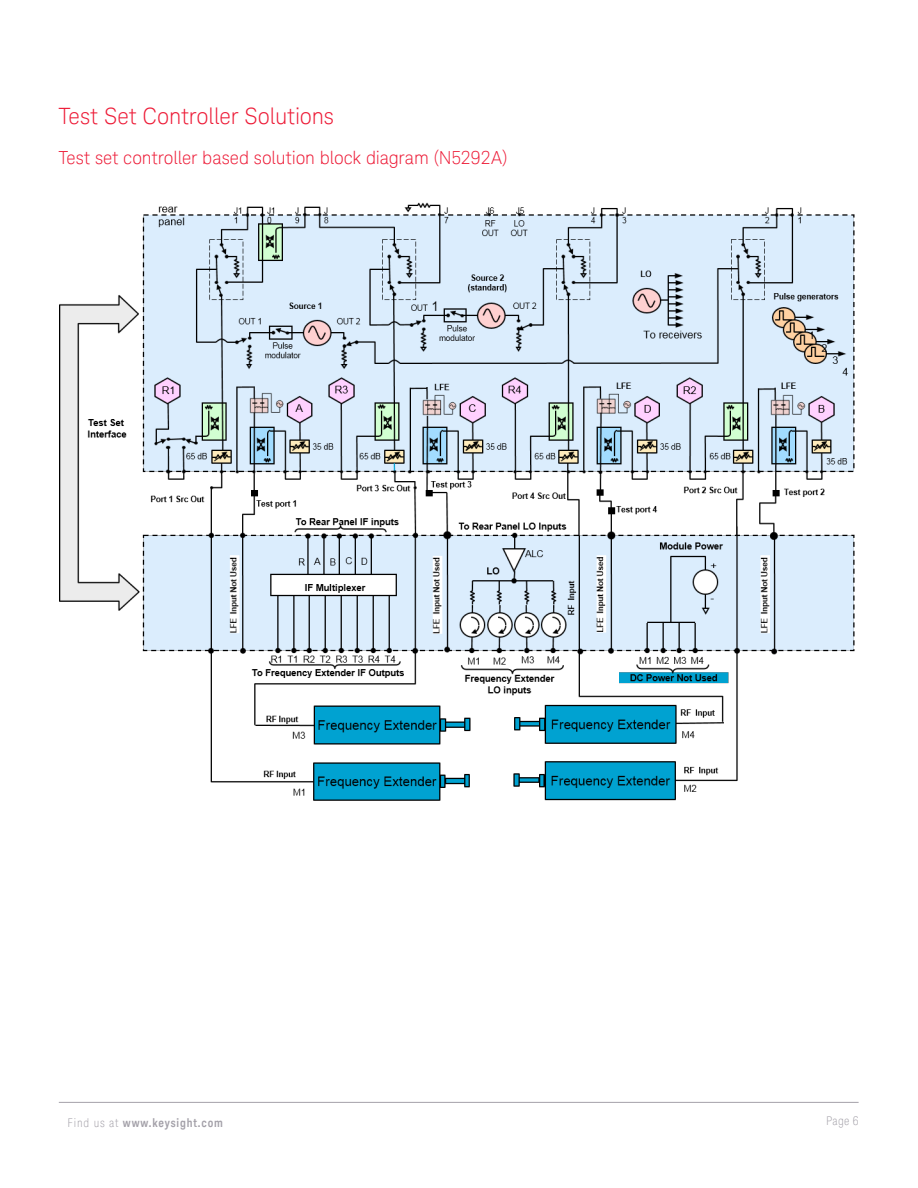
<style>
.page{position:relative;width:918px;height:1188px;background:#fff}
.page>*{position:absolute;margin:0;border:0;box-sizing:border-box;transform-origin:0 0}
.K_Heading_1{font:300 22.5px "Keysight Sans";letter-spacing:-.005em;color:#ed1a36}
.K_Heading_2{font:300 18px "Keysight Sans";letter-spacing:-.005em;color:#ed1a36}
.t1{font:700 12px "Keysight Sans Condensed";letter-spacing:.07em;color:#a4a1a9}
.t2{font:300 condensed 12px "Keysight Sans";color:#a4a1a9}
.s1{font-family:"Keysight Sans";font-weight:300;font-stretch:condensed}
</style>
<div class="page">
<hr style="left:59px;top:1102px;width:800px;height:1px;background:#a4a1a9">
<img style="left:60px;top:202px;width:795px;height:599px">
<p class="K_Heading_1" style="left:59px;top:103px;width:277px">Test Set Controller Solutions</p>
<p class="K_Heading_2" style="left:59px;top:147px;width:450px">Test set controller based solution block diagram (N5292A)</p>
<p class="t1" style="left:68px;top:1115px;width:157px"><span class="s1">Find us at</span> www.keysight.com</p>
<p class="t2" style="left:826px;top:1113px;width:34px">Page 6</p>
</div>
